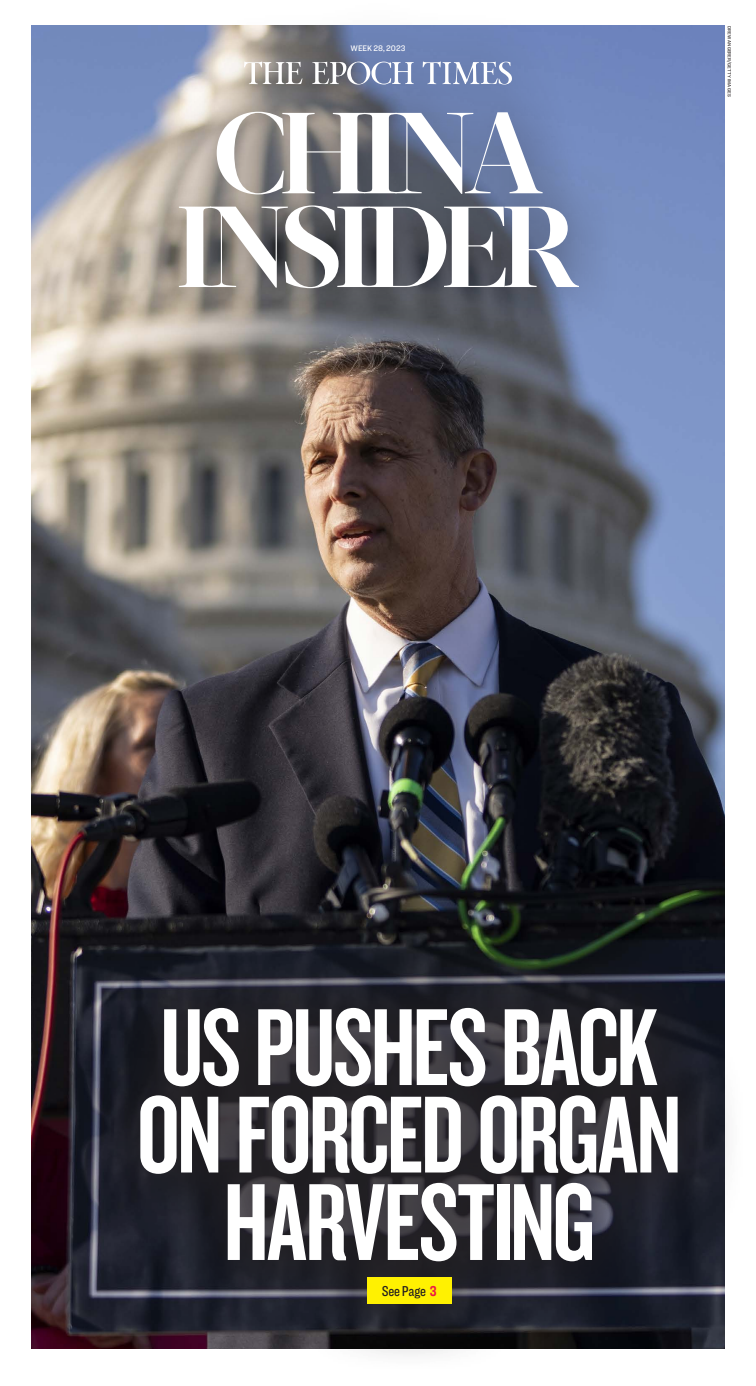
<style>
.page{position:relative;width:756px;height:1386px;background:#fff}
.page>*{position:absolute;margin:0;border:0;box-sizing:border-box;transform-origin:0 0}
.t1{font:700 114.89px/93.7px "Acta Display";letter-spacing:-.075em;color:#fff;text-align:center}
.t2{font:113.75px/87.5px "Knockout 48 Featherweight";letter-spacing:-.02em;color:#fff;text-align:center}
.t3{font:500 14.88px "Ringside Compressed";letter-spacing:-.015em;color:#231f20}
.t4{font:500 8.31px "Ringside Narrow";letter-spacing:-.005em;color:#fff}
.t5{font:500 4.81px "Ringside Narrow";letter-spacing:.02em;color:#231f20}
.s1{font-weight:700;color:#ed1845}
</style>
<div class="page">
<img style="left:32px;top:26px;width:692px;height:1323px">
<div style="left:133px;top:0;width:489px;height:340px;background:#231f20;opacity:.75"></div>
<svg style="left:423px;top:61px;width:89px;height:24px"></svg>
<svg style="left:244px;top:61px;width:58px;height:23px"></svg>
<svg style="left:312px;top:61px;width:102px;height:24px"></svg>
<div style="left:72px;top:940px;width:674px;height:432px;background:#231f20;opacity:.75"></div>
<div style="left:367px;top:1277px;width:85px;height:26px;background:#fff101"></div>
<p class="t4" style="left:351px;top:42px;width:56px">WEEK 28, 2023</p>
<p class="t1" style="left:175px;top:107px;width:407px">CHINA<br>INSIDER</p>
<p class="t5" style="left:733px;top:26px;width:72px;rotate:90deg">DREW ANGERER/GETTY IMAGES</p>
<p class="t2" style="left:137px;top:1000px;width:546px">US PUSHES BACK<br>ON FORCED ORGAN<br>HARVESTING</p>
<p class="t3" style="left:382px;top:1281px;width:57px">See Page <span class="s1">3</span></p>
</div>
